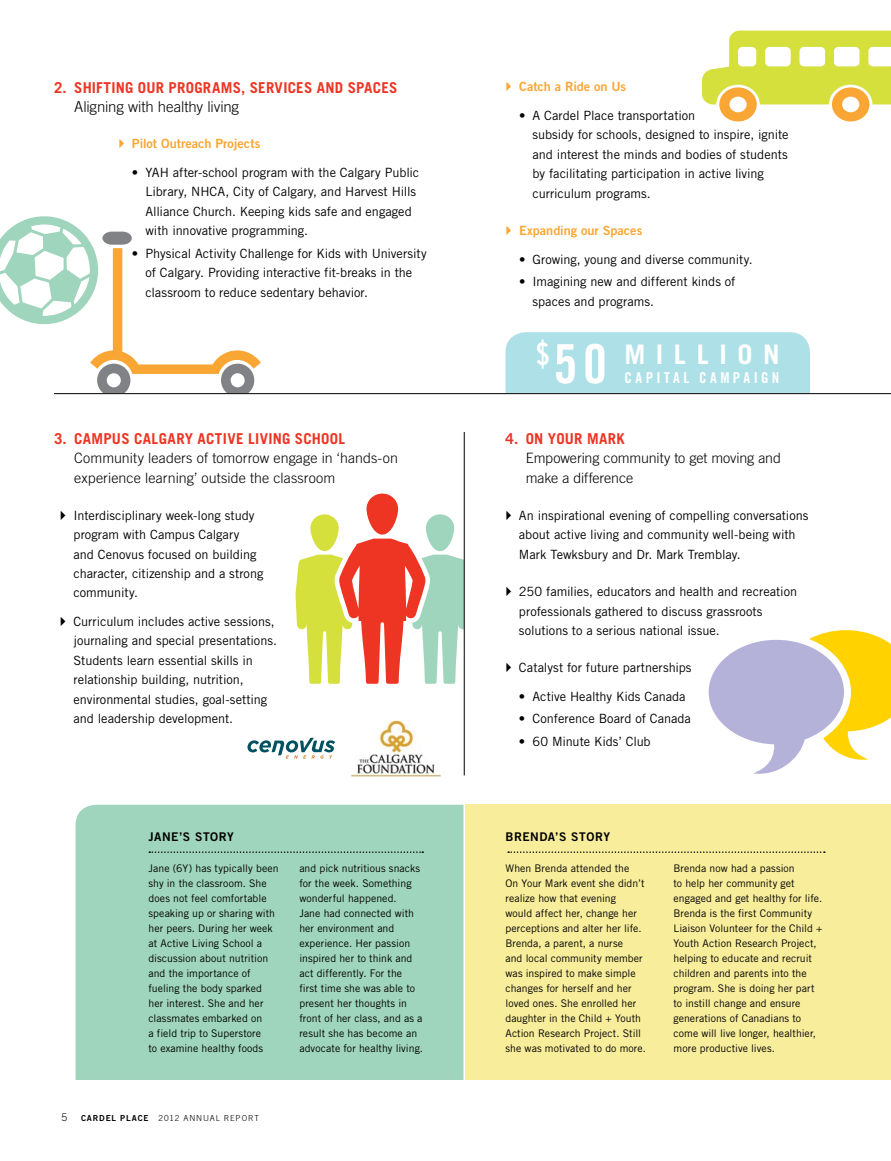
<style>
.page{position:relative;width:891px;height:1161px;background:#fff}
.page>*{position:absolute;margin:0;border:0;box-sizing:border-box;transform-origin:0 0}
.t1{font:700 27px "Trade Gothic";color:#fff}
.t2{font:700 15px "Trade Gothic";letter-spacing:.02em;color:#ee3524}
.t3{font:300 15px "Trade Gothic";letter-spacing:-.005em;color:#000}
.t4{font:15px "Trade Gothic Bold Cond Twenty";color:#fff}
.t5{font:300 14.25px/19.5px "Trade Gothic";letter-spacing:.005em;color:#000}
.t6{font:12.75px/19.5px "Trade Gothic";color:#000}
.t7{font:12.75px "Trade Gothic Bold Two";letter-spacing:.005em;color:#faa634}
.t8{font:12px "Trade Gothic Bold Two";letter-spacing:.04em;color:#000}
.t9{font:10.5px/15px "Trade Gothic";letter-spacing:.005em;color:#000}
.t10{font:300 10.5px "Trade Gothic";color:#000}
.t11{font:300 8.25px "Trade Gothic";letter-spacing:.105em;color:#000}
.s1{font-family:"Trade Gothic Bold Cond Twenty";font-weight:400;font-size:31.5px}
.s2{font-family:"Trade Gothic Bold Cond Twenty";font-weight:400;font-size:54px}
.s3{font-family:"Trade Gothic Bold Two";font-weight:400}
</style>
<div class="page">
<div style="left:76px;top:805px;width:388px;height:275px;background:#9fd5bc"></div>
<div style="left:464px;top:805px;width:427px;height:275px;background:#f8ed9b"></div>
<svg style="left:248px;top:738px;width:87px;height:21px"></svg>
<img style="left:351px;top:720px;width:90px;height:56px">
<svg style="left:508px;top:851px;width:317px;height:2px"></svg>
<svg style="left:149px;top:851px;width:274px;height:2px"></svg>
<div style="left:506px;top:332px;width:304px;height:61px;background:#aee0e8"></div>
<div style="left:367px;top:494px;width:31px;height:41px;background:#ee3524;border-radius:16px"></div>
<div style="left:310px;top:514px;width:29px;height:37px;background:#d6e03d;border-radius:14px"></div>
<div style="left:426px;top:514px;width:28px;height:37px;background:#9fd5bc;border-radius:14px"></div>
<svg style="left:296px;top:539px;width:168px;height:145px"></svg>
<hr style="left:464px;top:432px;width:1px;height:343px;background:#000">
<hr style="left:464px;top:779px;width:1px;height:315px;background:#fff">
<svg style="left:709px;top:630px;width:182px;height:144px"></svg>
<svg style="left:0;top:216px;width:261px;height:179px"></svg>
<svg style="left:702px;top:31px;width:189px;height:91px"></svg>
<div style="left:63px;top:394px;width:774px;height:23px;background:#fff"></div>
<hr style="left:54px;top:393px;width:837px;height:1px;background:#000">
<h2 class="t2" style="left:54px;top:78px;width:345px">2. SHIFTING OUR PROGRAMS, SERVICES AND SPACES</h2>
<h2 class="t3" style="left:74px;top:98px;width:166px">Aligning with healthy living</h2>
<p class="t7" style="left:132px;top:136px;width:130px">Pilot Outreach Projects</p>
<p class="t6" style="left:146px;top:162px;width:275px;text-indent:-14px">• YAH after-school program with the Calgary Public Library, NH CA, City of Calgary, and Harvest H ills Alliance Church. Keeping kids safe and engaged with innovative programming.</p>
<p class="t6" style="left:146px;top:243px;width:283px;text-indent:-14px">• Physical Activity Challenge for Kids with U niversity of Calgary. Providing interactive fit-breaks in the classroom to reduce sedentary behavior.</p>
<h2 class="t2" style="left:54px;top:429px;width:293px">3. CAMPUS CALGARY ACTIVE LIVING SCHOOL</h2>
<h3 class="t5" style="left:74px;top:448px;width:325px">Community leaders of tomorrow engage in ‘hands-on experience learning’ outside the classroom</h3>
<p class="t6" style="left:73px;top:505px;width:191px">I nterdisciplinary week-long study program with Campus Calgary<br>and Cenovus focused on building character, citizenship and a strong community.</p>
<p class="t6" style="left:73px;top:612px;width:205px">Curriculum includes active sessions, journaling and special presentations.<br>Students learn essential skills in relationship building, nutrition, environmental studies, goal-setting and leadership development.</p>
<p class="t7" style="left:519px;top:79px;width:109px">Catch a Ride on Us</p>
<p class="t6" style="left:533px;top:105px;width:258px;text-indent:-14px">• A Cardel Place transportation<br>subsidy for schools, designed to inspire, ignite and interest the minds and bodies of students by facilitating participation in active living curriculum programs.</p>
<p class="t7" style="left:519px;top:223px;width:125px">Expanding our Spaces</p>
<p class="t6" style="left:519px;top:249px;width:235px">• Growing, young and diverse community.</p>
<p class="t6" style="left:533px;top:272px;width:204px;text-indent:-14px">• I magining new and different kinds of spaces and programs.</p>
<h1 class="t1" style="left:536px;top:337px;width:112px"><span class="s1">$</span><span class="s2">50</span> MILLION</h1>
<h2 class="t4" style="left:625px;top:368px;width:21px">CAPITAL</h2>
<h2 class="t4" style="left:699px;top:368px;width:44px">CAMPAIGN</h2>
<h2 class="t2" style="left:506px;top:429px;width:121px">4. ON YOUR MARK</h2>
<h3 class="t5" style="left:526px;top:448px;width:257px">Empowering community to get moving and make a difference</h3>
<p class="t6" style="left:519px;top:505px;width:291px">An inspirational evening of compelling conversations about active living and community well-being with<br>Mark Tewksbury and Dr. Mark Tremblay.</p>
<p class="t6" style="left:519px;top:582px;width:280px">250 families, educators and health and recreation professionals gathered to discuss grassroots solutions to a serious national issue.</p>
<p class="t6" style="left:519px;top:658px;width:174px">Catalyst for future partnerships</p>
<p class="t6" style="left:519px;top:687px;width:168px">• Active H ealthy Kids Canada</p>
<p class="t6" style="left:519px;top:709px;width:173px">• Conference Board of Canada</p>
<p class="t6" style="left:519px;top:732px;width:133px">• 60 Minute Kids’ Club</p>
<p class="t8" style="left:148px;top:829px;width:87px">JANE’S STORY</p>
<p class="t8" style="left:506px;top:829px;width:106px">BREN DA’S STORY</p>
<p class="t9" style="left:148px;top:861px;width:132px">Jane (6Y) has typically been shy in the classroom. She does not feel comfortable speaking up or sharing with her peers. During her week at Active Living School a discussion about nutrition and the importance of fueling the body sparked her interest. She and her classmates embarked on<br>a field trip to Superstore<br>to examine healthy foods</p>
<p class="t9" style="left:299px;top:861px;width:125px">and pick nutritious snacks for the week. Something wonderful happened.<br>Jane had connected with her environment and experience. H er passion inspired her to think and act differently. For the first time she was able to present her thoughts in front of her class, and as a result she has become an advocate for healthy living.</p>
<p class="t9" style="left:505px;top:861px;width:142px">When Brenda attended the<br>On Your Mark event she didn’t realize how that evening<br>would affect her, change her perceptions and alter her life.<br>Brenda, a parent, a nurse<br>and local community member was inspired to make simple changes for herself and her loved ones. She enrolled her daughter in the Child + Youth<br>Action Research Project. Still she was motivated to do more.</p>
<p class="t9" style="left:673px;top:861px;width:150px">Brenda now had a passion<br>to help her community get engaged and get healthy for life.<br>Brenda is the first Community<br>Liaison Volunteer for the Child +<br>Youth Action Research Project, helping to educate and recruit children and parents into the program. She is doing her part to instill change and ensure generations of Canadians to come will live longer, healthier, more productive lives.</p>
<p class="t10" style="left:62px;top:1111px;width:7px">5</p>
<p class="t11" style="left:81px;top:1113px;width:180px"><span class="s3">CARDEL PLACE</span> 2012 ANNUAL REPORT</p>
</div>
